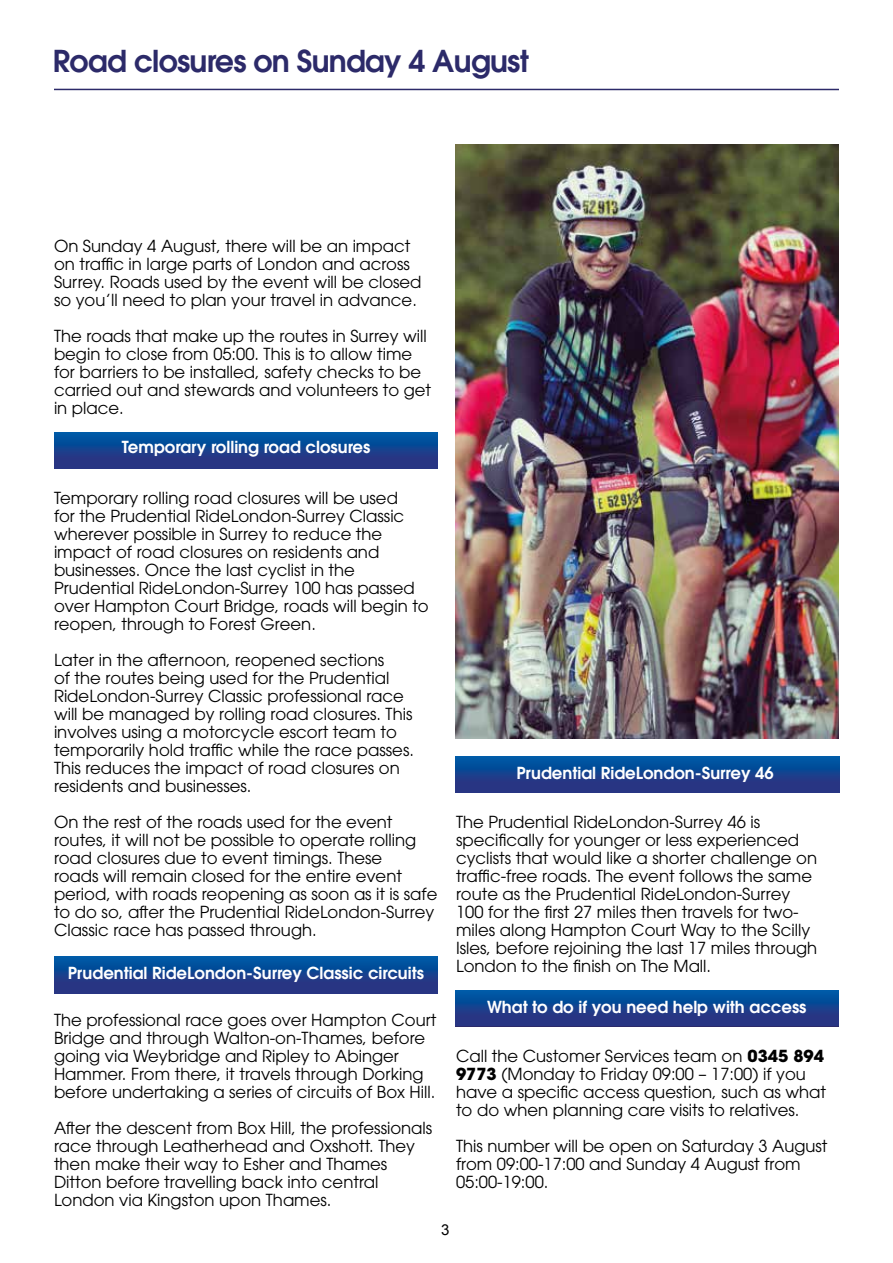
<style>
.page{position:relative;width:893px;height:1263px;background:#fff}
.page>*{position:absolute;margin:0;border:0;box-sizing:border-box;transform-origin:0 0}
.t1{font:600 30px "ITC Avant Garde Pro";letter-spacing:-.025em;color:#2c2a69}
.t2{font:16.5px/18px "ITC Avant Garde Pro";color:#000}
.t3{font:600 16.5px "ITC Avant Garde Pro";color:#fff}
.t4{font:15px "Arial";color:#000}
.s1{font-weight:700}
</style>
<div class="page">
<hr style="left:54px;top:89px;width:785px;height:1px;background:#2c2a69">
<img style="left:455px;top:144px;width:384px;height:594px">
<div style="left:455px;top:990px;width:383px;height:36px;background:linear-gradient(to bottom,#0059a5,#302e7c)"></div>
<svg style="left:54px;top:432px;width:383px;height:37px;background:#144390"></svg>
<svg style="left:54px;top:956px;width:384px;height:37px;background:#144390"></svg>
<svg style="left:456px;top:756px;width:383px;height:37px;background:#144390"></svg>
<h1 class="t1" style="left:53px;top:41px;width:477px">Road closures on Sunday 4 August</h1>
<p class="t2" style="left:54px;top:237px;width:369px">On Sunday 4 August, there will be an impact on traffic in large parts of London and across Surrey. Roads used by the event will be closed so you’ll need to plan your travel in advance.</p>
<p class="t2" style="left:54px;top:327px;width:379px">The roads that make up the routes in Surrey will begin to close from 05:00. This is to allow time for barriers to be installed, safety checks to be carried out and stewards and volunteers to get in place.</p>
<p class="t3" style="left:122px;top:436px;width:250px">Temporary rolling road closures</p>
<p class="t2" style="left:54px;top:489px;width:376px">Temporary rolling road closures will be used<br>for the Prudential RideLondon-Surrey Classic wherever possible in Surrey to reduce the impact of road closures on residents and businesses. Once the last cyclist in the Prudential RideLondon-Surrey 100 has passed over Hampton Court Bridge, roads will begin to reopen, through to Forest Green.</p>
<p class="t2" style="left:54px;top:651px;width:361px">Later in the afternoon, reopened sections<br>of the routes being used for the Prudential RideLondon-Surrey Classic professional race will be managed by rolling road closures. This involves using a motorcycle escort team to temporarily hold traffic while the race passes.<br>This reduces the impact of road closures on residents and businesses.</p>
<p class="t2" style="left:54px;top:813px;width:385px">On the rest of the roads used for the event routes, it will not be possible to operate rolling road closures due to event timings. These<br>roads will remain closed for the entire event period, with roads reopening as soon as it is safe to do so, after the Prudential RideLondon-Surrey Classic race has passed through.</p>
<p class="t3" style="left:68px;top:962px;width:358px">Prudential RideLondon-Surrey Classic circuits</p>
<p class="t2" style="left:54px;top:1011px;width:384px">The professional race goes over Hampton Court Bridge and through Walton-on-Thames, before going via Weybridge and Ripley to Abinger Hammer. From there, it travels through Dorking before undertaking a series of circuits of Box Hill.</p>
<p class="t2" style="left:54px;top:1119px;width:380px">After the descent from Box Hill, the professionals race through Leatherhead and Oxshott. They then make their way to Esher and Thames Ditton before travelling back into central London via Kingston upon Thames.</p>
<p class="t3" style="left:516px;top:762px;width:259px">Prudential RideLondon-Surrey 46</p>
<p class="t2" style="left:456px;top:813px;width:363px">The Prudential RideLondon-Surrey 46 is specifically for younger or less experienced cyclists that would like a shorter challenge on traffic-free roads. The event follows the same route as the Prudential RideLondon-Surrey 100 for the first 27 miles then travels for two&shy;miles along Hampton Court Way to the Scilly Isles, before rejoining the last 17 miles through London to the finish on The Mall.</p>
<p class="t3" style="left:487px;top:996px;width:321px">What to do if you need help with access</p>
<p class="t2" style="left:456px;top:1047px;width:371px">Call the Customer Services team on <span class="s1">0345 894<br>9773</span> (Monday to Friday 09:00 – 17:00) if you have a specific access question, such as what to do when planning care visits to relatives.</p>
<p class="t2" style="left:456px;top:1137px;width:373px">This number will be open on Saturday 3 August from 09:00-17:00 and Sunday 4 August from<br>05:00-19:00.</p>
<p class="t4" style="left:441px;top:1220px;width:10px">3</p>
</div>
